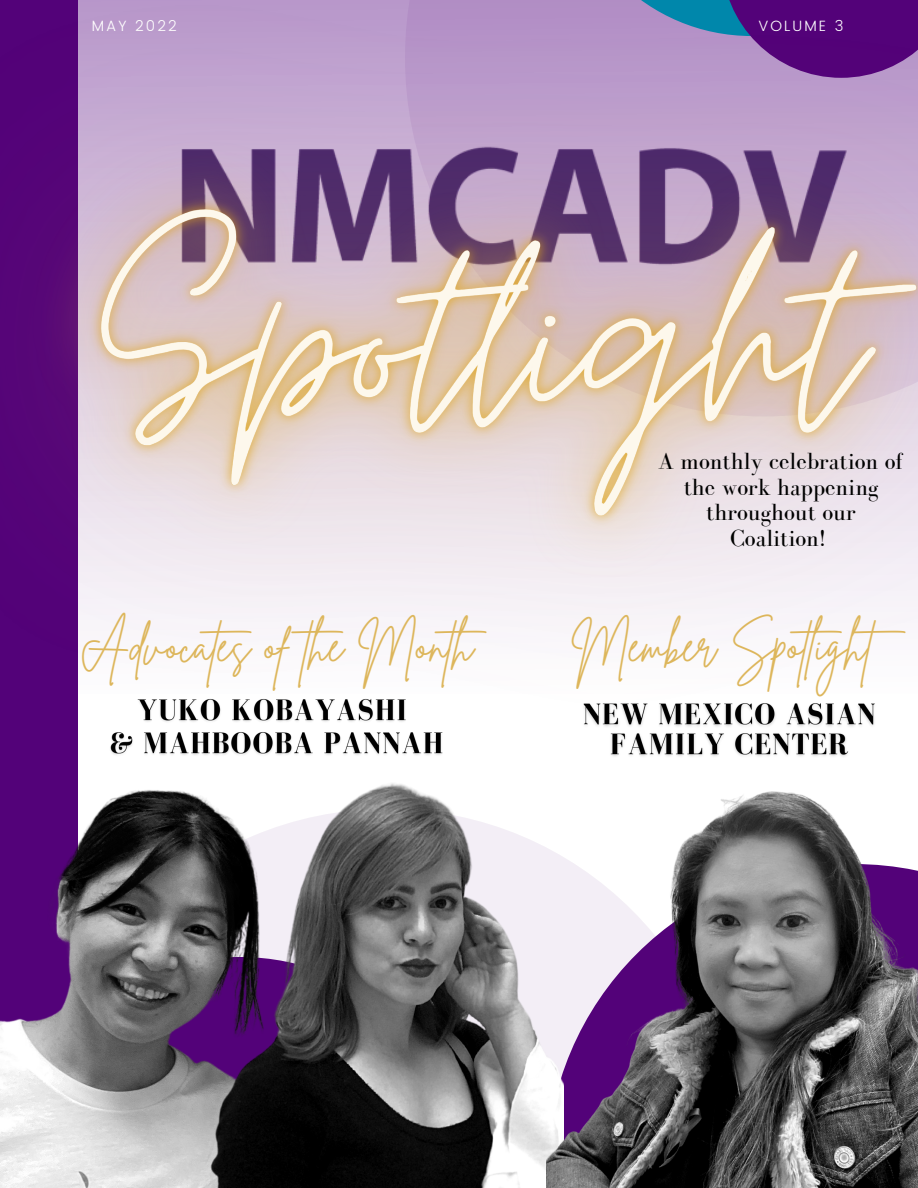
<style>
.page{position:relative;width:918px;height:1188px;background:#fff}
.page>*{position:absolute;margin:0;border:0;box-sizing:border-box;transform-origin:0 0}
.t1{font:46.2px "Brittany Signature";color:#ddb65b}
.t2{font:24.15px/25.8px "Bodoni FLF";color:#000;text-align:center}
.t3{font:300 14.85px "Poppins";letter-spacing:.14em;color:#fff}
</style>
<div class="page">
<img style="left:0;top:0;width:918px;height:757px">
<img style="left:0;top:753px;width:292px;height:11px">
<img style="left:0;top:764px;width:547px;height:424px">
<img style="left:547px;top:791px;width:371px;height:397px">
<p class="t3" style="left:92px;top:18px;width:87px">MAY 2022</p>
<p class="t3" style="left:759px;top:18px;width:86px">VOLUME 3</p>
<p class="t2" style="left:658px;top:448px;width:247px">A monthly celebration of the work happening throughout our<br>Coalition!</p>
<p class="t1" style="left:80px;top:615px;width:421px">Advocates of the Month</p>
<p class="t1" style="left:571px;top:615px;width:349px">Member Spotlight</p>
</div>
